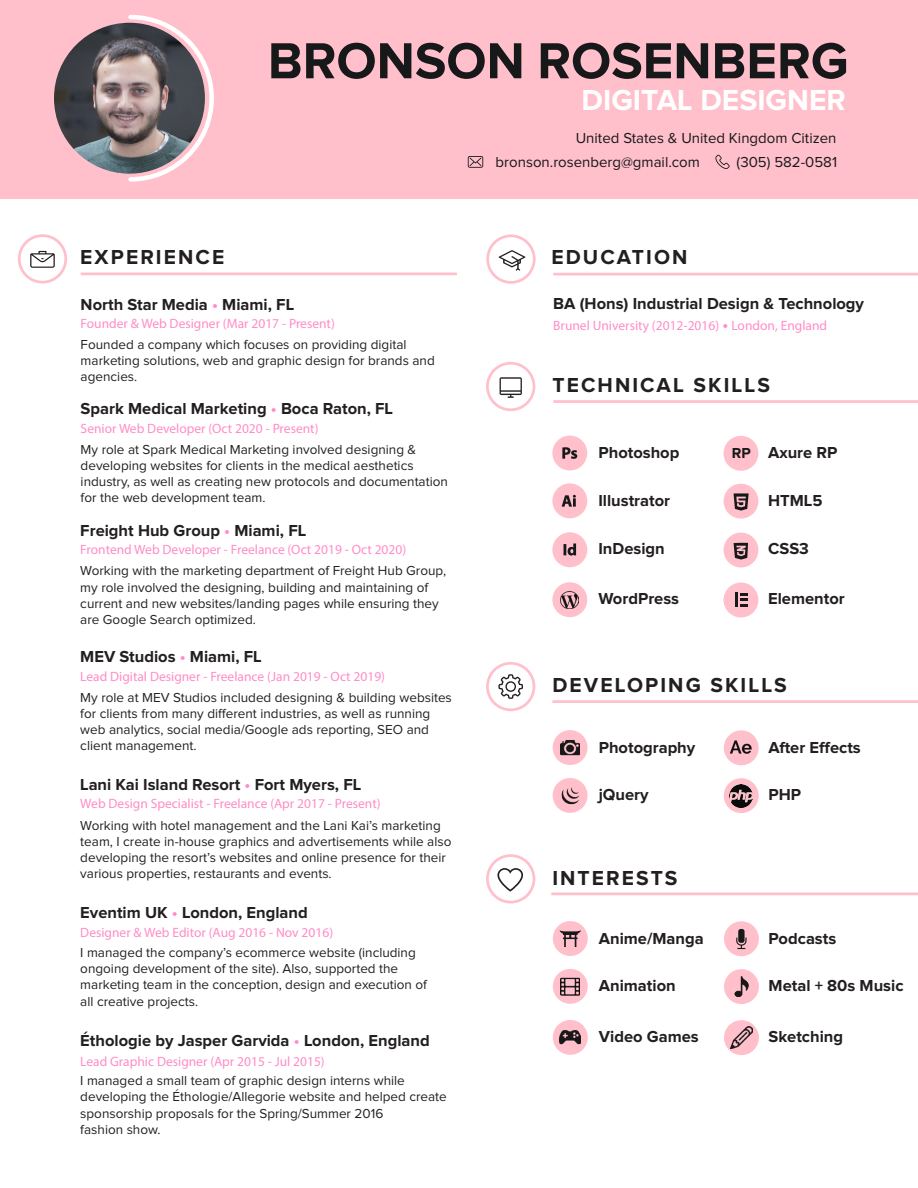
<style>
.page{position:relative;width:918px;height:1188px;background:#fff}
.page>*{position:absolute;margin:0;border:0;box-sizing:border-box;transform-origin:0 0}
.t1{font:700 52.5px "Proxima Nova";color:#171819}
.t2{font:700 30px "Proxima Nova";color:#fff}
.t3{font:700 21px "Proxima Nova";letter-spacing:.1em;color:#231f20}
.t4{font:700 16.5px "Proxima Nova";color:#231f20}
.t5{font:15px "Proxima Nova";color:#171819}
.t6{font:700 15px "Proxima Nova";color:#171819}
.t7{font:13.5px/16.2px "Proxima Nova";color:#231f20}
.t8{font:13.5px "Myriad Pro";color:#ff8cc8}
.s1{color:#ff8cc8}
.s2{font-family:"Proxima Nova";font-weight:700;font-size:16.5px}
</style>
<div class="page">
<div style="left:0;top:0;width:918px;height:198px;background:#ffc0cb"></div>
<div style="left:553px;top:969px;width:35px;height:35px;background:#ffc0cb;border-radius:50%"></div>
<div style="left:553px;top:921px;width:35px;height:35px;background:#ffc0cb;border-radius:50%"></div>
<div style="left:724px;top:921px;width:35px;height:35px;background:#ffc0cb;border-radius:50%"></div>
<div style="left:724px;top:969px;width:35px;height:35px;background:#ffc0cb;border-radius:50%"></div>
<div style="left:553px;top:1020px;width:35px;height:35px;background:#ffc0cb;border-radius:50%"></div>
<div style="left:724px;top:1020px;width:35px;height:35px;background:#ffc0cb;border-radius:50%"></div>
<svg style="left:560px;top:930px;width:21px;height:17px"></svg>
<svg style="left:736px;top:938px;width:11px;height:11px"></svg>
<div style="left:738px;top:929px;width:7px;height:14px;background:#171819;border-radius:3px"></div>
<img style="left:560px;top:1030px;width:21px;height:15px">
<img style="left:734px;top:976px;width:15px;height:21px">
<img style="left:731px;top:1027px;width:21px;height:21px">
<img style="left:561px;top:977px;width:19px;height:19px">
<div style="left:552px;top:436px;width:35px;height:35px;background:#ffc0cb;border-radius:50%"></div>
<div style="left:724px;top:436px;width:34px;height:35px;background:#ffc0cb;border-radius:50%"></div>
<div style="left:552px;top:483px;width:35px;height:35px;background:#ffc0cb;border-radius:50%"></div>
<div style="left:724px;top:484px;width:34px;height:35px;background:#ffc0cb;border-radius:50%"></div>
<div style="left:552px;top:532px;width:35px;height:35px;background:#ffc0cb;border-radius:50%"></div>
<div style="left:724px;top:533px;width:34px;height:34px;background:#ffc0cb;border-radius:50%"></div>
<div style="left:552px;top:582px;width:35px;height:35px;background:#ffc0cb;border-radius:50%"></div>
<div style="left:724px;top:583px;width:34px;height:34px;background:#ffc0cb;border-radius:50%"></div>
<div style="left:553px;top:730px;width:35px;height:35px;background:#ffc0cb;border-radius:50%"></div>
<div style="left:724px;top:730px;width:35px;height:35px;background:#ffc0cb;border-radius:50%"></div>
<div style="left:553px;top:778px;width:35px;height:35px;background:#ffc0cb;border-radius:50%"></div>
<div style="left:724px;top:778px;width:35px;height:35px;background:#ffc0cb;border-radius:50%"></div>
<svg style="left:734px;top:493px;width:15px;height:18px"></svg>
<svg style="left:734px;top:543px;width:14px;height:17px"></svg>
<svg style="left:562px;top:447px;width:15px;height:12px"></svg>
<svg style="left:562px;top:495px;width:14px;height:12px"></svg>
<svg style="left:564px;top:543px;width:12px;height:13px"></svg>
<img style="left:561px;top:591px;width:17px;height:18px">
<svg style="left:735px;top:593px;width:12px;height:14px"></svg>
<img style="left:730px;top:784px;width:23px;height:23px">
<img style="left:561px;top:739px;width:18px;height:17px">
<img style="left:561px;top:787px;width:19px;height:18px">
<img style="left:730px;top:740px;width:22px;height:14px">
<div style="left:486px;top:234px;width:50px;height:50px;border:3px solid #ffc0cb;border-radius:50%"></div>
<hr style="left:553px;top:273px;width:365px;height:2px;background:#ffc0cb">
<svg style="left:499px;top:250px;width:26px;height:21px"></svg>
<hr style="left:81px;top:273px;width:376px;height:2px;background:#ffc0cb">
<svg style="left:500px;top:377px;width:22px;height:21px"></svg>
<hr style="left:553px;top:400px;width:365px;height:3px;background:#ffc0cb">
<div style="left:486px;top:362px;width:49px;height:49px;border:3px solid #ffc0cb;border-radius:50%"></div>
<div style="left:486px;top:662px;width:49px;height:49px;border:3px solid #ffc0cb;border-radius:50%"></div>
<hr style="left:552px;top:700px;width:366px;height:3px;background:#ffc0cb">
<svg style="left:498px;top:674px;width:25px;height:25px"></svg>
<div style="left:486px;top:854px;width:49px;height:49px;border:3px solid #ffc0cb;border-radius:50%"></div>
<hr style="left:551px;top:893px;width:367px;height:2px;background:#ffc0cb">
<svg style="left:497px;top:868px;width:26px;height:24px"></svg>
<div style="left:18px;top:234px;width:49px;height:50px;border:3px solid #ffc0cb;border-radius:50%"></div>
<svg style="left:30px;top:251px;width:25px;height:17px"></svg>
<svg style="left:715px;top:155px;width:15px;height:14px"></svg>
<svg style="left:468px;top:156px;width:15px;height:12px"></svg>
<img style="left:54px;top:23px;width:151px;height:151px;border-radius:75px">
<svg style="left:126px;top:15px;width:88px;height:167px"></svg>
<p class="t1" style="left:268px;top:37px;width:582px">BRONSON ROSENBERG</p>
<p class="t2" style="left:582px;top:86px;width:266px">DIGITAL DESIGNER</p>
<p class="t5" style="left:576px;top:131px;width:262px">United States &amp; United Kingdom Citizen</p>
<p class="t5" style="left:496px;top:155px;width:206px">bronson.rosenberg@gmail.com</p>
<p class="t3" style="left:80px;top:248px;width:146px">EXPERIENCE</p>
<p class="t3" style="left:551px;top:248px;width:138px">EDUCATION</p>
<p class="t5" style="left:737px;top:155px;width:102px">(305) 582-0581</p>
<p class="t4" style="left:81px;top:297px;width:215px">North Star Media <span class="s1">•</span> Miami, FL</p>
<p class="t8" style="left:81px;top:315px;width:256px">Founder &amp; Web Designer (Mar 2017 - Present)</p>
<p class="t7" style="left:81px;top:337px;width:356px">Founded a company which focuses on providing digital marketing solutions, web and graphic design for brands and agencies.</p>
<p class="t4" style="left:81px;top:401px;width:314px">Spark Medical Marketing <span class="s1">•</span> Boca Raton, FL</p>
<p class="t8" style="left:81px;top:420px;width:239px">Senior Web Developer (Oct 2020 - Present)</p>
<p class="t7" style="left:81px;top:442px;width:369px">My role at Spark Medical Marketing involved designing &amp; developing websites for clients in the medical aesthetics industry, as well as creating new protocols and documentation for the web development team.</p>
<p class="t4" style="left:80px;top:523px;width:227px">Freight Hub Group <span class="s1">•</span> Miami, FL</p>
<p class="t8" style="left:80px;top:541px;width:327px">Frontend Web Developer - Freelance (Oct 2019 - Oct 2020)</p>
<p class="t7" style="left:80px;top:563px;width:367px">Working with the marketing department of Freight Hub Group, my role involved the designing, building and maintaining of current and new websites/landing pages while ensuring they are Google Search optimized.</p>
<p class="t4" style="left:80px;top:649px;width:183px">MEV Studios <span class="s1">•</span> Miami, FL</p>
<p class="t8" style="left:80px;top:668px;width:306px">Lead Digital Designer - Freelance (Jan 2019 - Oct 2019)</p>
<p class="t7" style="left:80px;top:690px;width:373px">My role at MEV Studios included designing &amp; building websites for clients from many different industries, as well as running web analytics, social media/Google ads reporting, SEO and client management.</p>
<p class="t4" style="left:80px;top:777px;width:282px">Lani Kai Island Resort <span class="s1">•</span> Fort Myers, FL</p>
<p class="t8" style="left:80px;top:795px;width:302px">Web Design Specialist - Freelance (Apr 2017 - Present)</p>
<p class="t7" style="left:80px;top:818px;width:373px">Working with hotel management and the Lani Kai’s marketing team, I create in-house graphics and advertisements while also developing the resort’s websites and online presence for their various properties, restaurants and events.</p>
<p class="t4" style="left:80px;top:905px;width:229px">Eventim UK <span class="s1">•</span> London, England</p>
<p class="t8" style="left:80px;top:924px;width:254px">Designer &amp; Web Editor (Aug 2016 - Nov 2016)</p>
<p class="t7" style="left:80px;top:945px;width:337px">I managed the company’s ecommerce website (including</p>
<p class="t7" style="left:80px;top:961px;width:319px">ongoing development of the site). Also, supported the</p>
<p class="t7" style="left:80px;top:977px;width:348px">marketing team in the conception, design and execution of</p>
<p class="t7" style="left:80px;top:994px;width:119px">all creative projects.</p>
<p class="t4" style="left:80px;top:1033px;width:351px">Éthologie by Jasper Garvida <span class="s1">•</span> London, England</p>
<p class="t8" style="left:80px;top:1053px;width:246px">Lead Graphic Designer (Apr 2015 - Jul 2015)</p>
<p class="t7" style="left:80px;top:1073px;width:368px">I managed a small team of graphic design interns while developing the Éthologie/Allegorie website and helped create sponsorship proposals for the Spring/Summer 2016</p>
<p class="t7" style="left:80px;top:1122px;width:82px">fashion show.</p>
<p class="t4" style="left:553px;top:296px;width:312px">BA (Hons) Industrial Design &amp; Technology</p>
<p class="t8" style="left:553px;top:317px;width:275px">Brunel University (2012-2016) <span class="s2">•</span> London, England</p>
<p class="t3" style="left:552px;top:376px;width:219px">TECHNICAL SKILLS</p>
<p class="t4" style="left:598px;top:445px;width:82px">Photoshop</p>
<p class="t4" style="left:598px;top:493px;width:73px">Illustrator</p>
<p class="t4" style="left:598px;top:541px;width:68px">InDesign</p>
<p class="t6" style="left:732px;top:446px;width:21px">RP</p>
<p class="t4" style="left:768px;top:445px;width:71px">Axure RP</p>
<p class="t4" style="left:768px;top:493px;width:56px">HTML5</p>
<p class="t4" style="left:768px;top:541px;width:42px">CSS3</p>
<p class="t4" style="left:598px;top:591px;width:82px">WordPress</p>
<p class="t4" style="left:768px;top:591px;width:78px">Elementor</p>
<p class="t3" style="left:552px;top:675px;width:236px">DEVELOPING SKILLS</p>
<p class="t4" style="left:599px;top:740px;width:98px">Photography</p>
<p class="t4" style="left:599px;top:787px;width:51px">jQuery</p>
<p class="t3" style="left:552px;top:868px;width:127px">INTERESTS</p>
<p class="t4" style="left:599px;top:931px;width:106px">Anime/Manga</p>
<p class="t4" style="left:599px;top:978px;width:78px">Animation</p>
<p class="t4" style="left:768px;top:740px;width:94px">After Effects</p>
<p class="t4" style="left:768px;top:787px;width:34px">PHP</p>
<p class="t4" style="left:769px;top:931px;width:69px">Podcasts</p>
<p class="t4" style="left:769px;top:978px;width:137px">Metal + 80s Music</p>
<p class="t4" style="left:599px;top:1029px;width:101px">Video Games</p>
<p class="t4" style="left:769px;top:1029px;width:76px">Sketching</p>
</div>
